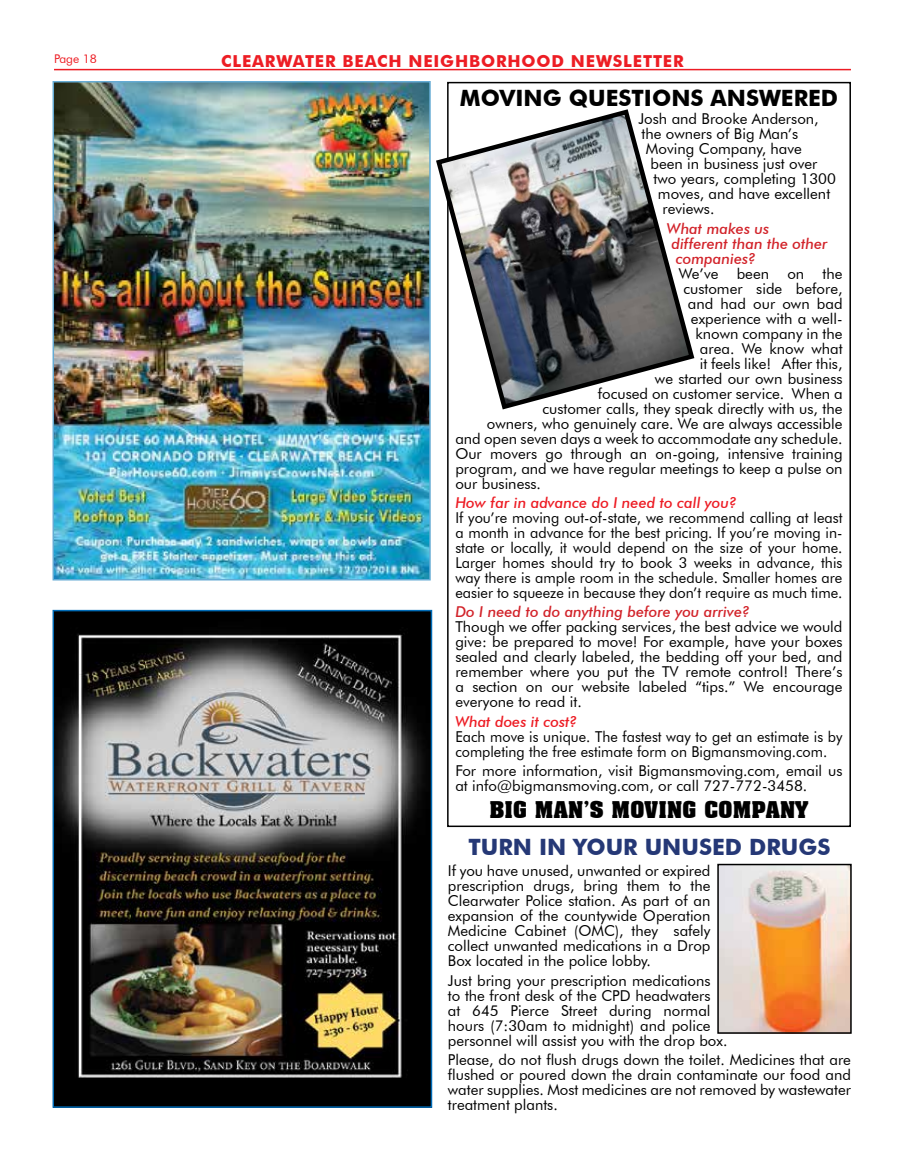
<style>
.page{position:relative;width:905px;height:1161px;background:#fff}
.page>*{position:absolute;margin:0;border:0;box-sizing:border-box;transform-origin:0 0}
.t1{font:700 22.5px "Futura BT";color:#000}
.t2{font:700 22.5px "Aachen BT";color:#000}
.t3{font:700 22.5px "Futura BT";color:#253876}
.t4{font:700 16.5px "Futura BT";letter-spacing:.05em;color:#ed1d24}
.t5{font:15px/15px "Futura BT";color:#000;text-align:justify}
.t6{font:15px/15px "Futura BT";color:#000;scale:.96 1}
.t7{font:italic 500 15px "Futura BT";color:#d2232a}
.t8{font:italic 500 15px "Futura BT";color:#ed1c24}
.t9{font:12px "Futura BT";color:#ed1d24}
</style>
<div class="page">
<hr style="left:54px;top:69px;width:796px;height:1px;background:#ed1c24">
<img style="left:55px;top:84px;width:372px;height:493px">
<div style="left:52px;top:81px;width:378px;height:499px;border:2px solid #65abd4"></div>
<svg style="left:436px;top:107px;width:259px;height:305px"></svg>
<img style="left:55px;top:613px;width:374px;height:492px">
<div style="left:52px;top:610px;width:380px;height:498px;border:2px solid #006bb6"></div>
<img style="left:720px;top:867px;width:128px;height:164px">
<div style="left:717px;top:864px;width:134px;height:170px;border:2px solid #000"></div>
<p class="t9" style="left:54px;top:52px;width:44px">Page 18</p>
<p class="t4" style="left:221px;top:51px;width:464px">CLEARWATER BEACH NEIGHBORHOOD NEWSLETTER</p>
<h1 class="t1" style="left:460px;top:84px;width:380px">MOVING QUESTIONS ANSWERED</h1>
<p class="t5" style="left:638px;top:111px;width:182px">Josh and Brooke Anderson,</p>
<p class="t5" style="left:641px;top:126px;width:158px">the owners of Big Man’s</p>
<p class="t5" style="left:646px;top:141px;width:157px">Moving Company, have</p>
<p class="t5" style="left:650px;top:156px;width:168px">been in business just over</p>
<p class="t5" style="left:653px;top:171px;width:184px">two years, completing 1300</p>
<p class="t5" style="left:658px;top:186px;width:174px">moves, and have excellent</p>
<p class="t5" style="left:662px;top:201px;width:53px">reviews.</p>
<p class="t7" style="left:667px;top:219px;width:104px">What makes us</p>
<p class="t7" style="left:671px;top:234px;width:158px">different than the other</p>
<p class="t7" style="left:676px;top:249px;width:81px">companies?</p>
<p class="t5" style="left:679px;top:266px;width:165px">We’ve been on the</p>
<p class="t5" style="left:683px;top:281px;width:160px">customer side before,</p>
<p class="t5" style="left:688px;top:296px;width:156px">and had our own bad</p>
<p class="t5" style="left:691px;top:311px;width:153px">experience with a well-</p>
<p class="t5" style="left:695px;top:326px;width:148px">known company in the</p>
<p class="t5" style="left:700px;top:341px;width:144px">area. We know what</p>
<p class="t5" style="left:700px;top:356px;width:144px">it feels like! After this,</p>
<p class="t5" style="left:655px;top:371px;width:189px">we started our own business</p>
<p class="t5" style="left:598px;top:386px;width:246px">focused on customer service. When a</p>
<p class="t5" style="left:542px;top:401px;width:301px">customer calls, they speak directly with us, the</p>
<p class="t5" style="left:487px;top:416px;width:357px">owners, who genuinely care. We are always accessible</p>
<p class="t5" style="left:455px;top:431px;width:388px">and open seven days a week to accommodate any schedule.</p>
<p class="t5" style="left:455px;top:446px;width:389px">Our movers go through an on-going, intensive training</p>
<p class="t5" style="left:455px;top:461px;width:389px">program, and we have regular meetings to keep a pulse on</p>
<p class="t5" style="left:455px;top:476px;width:87px">our business.</p>
<p class="t8" style="left:455px;top:494px;width:283px">How far in advance do I need to call you?</p>
<p class="t5" style="left:455px;top:510px;width:389px">If you’re moving out-of-state, we recommend calling at least a month in advance for the best pricing. If you’re moving in&shy;state or locally, it would depend on the size of your home.<br>Larger homes should try to book 3 weeks in advance, this way there is ample room in the schedule. Smaller homes are easier to squeeze in because they don’t require as much time.</p>
<p class="t7" style="left:455px;top:603px;width:296px">Do I need to do anything before you arrive?</p>
<p class="t5" style="left:455px;top:619px;width:389px">Though we offer packing services, the best advice we would give: be prepared to move! For example, have your boxes sealed and clearly labeled, the bedding off your bed, and remember where you put the TV remote control! There’s a section on our website labeled “tips.” We encourage everyone to read it.</p>
<p class="t8" style="left:455px;top:712px;width:123px">What does it cost?</p>
<p class="t6" style="left:455px;top:729px;width:405px">Each move is unique. The fastest way to get an estimate is by completing the free estimate form on Bigmansmoving.com.</p>
<p class="t5" style="left:455px;top:763px;width:388px">For more information, visit Bigmansmoving.com, email us at info@bigmansmoving.com, or call 727-772-3458.</p>
<h1 class="t2" style="left:489px;top:795px;width:320px">BIG MAN’S MOVING COMPANY</h1>
<h1 class="t3" style="left:468px;top:833px;width:363px">TURN IN YOUR UNUSED DRUGS</h1>
<p class="t5" style="left:448px;top:863px;width:264px">If you have unused, unwanted or expired prescription drugs, bring them to the Clearwater Police station. As part of an expansion of the countywide Operation Medicine Cabinet (OMC), they safely collect unwanted medications in a Drop Box located in the police lobby.</p>
<p class="t5" style="left:448px;top:973px;width:281px;text-align:left">Just bring your prescription medications<br>to the front desk of the CPD headwaters<br>at 645 Pierce Street during normal hours (7:30am to midnight) and police personnel will assist you with the drop box.</p>
<p class="t5" style="left:448px;top:1052px;width:404px">Please, do not flush drugs down the toilet. Medicines that are flushed or poured down the drain contaminate our food and water supplies. Most medicines are not removed by wastewater treatment plants.</p>
</div>
